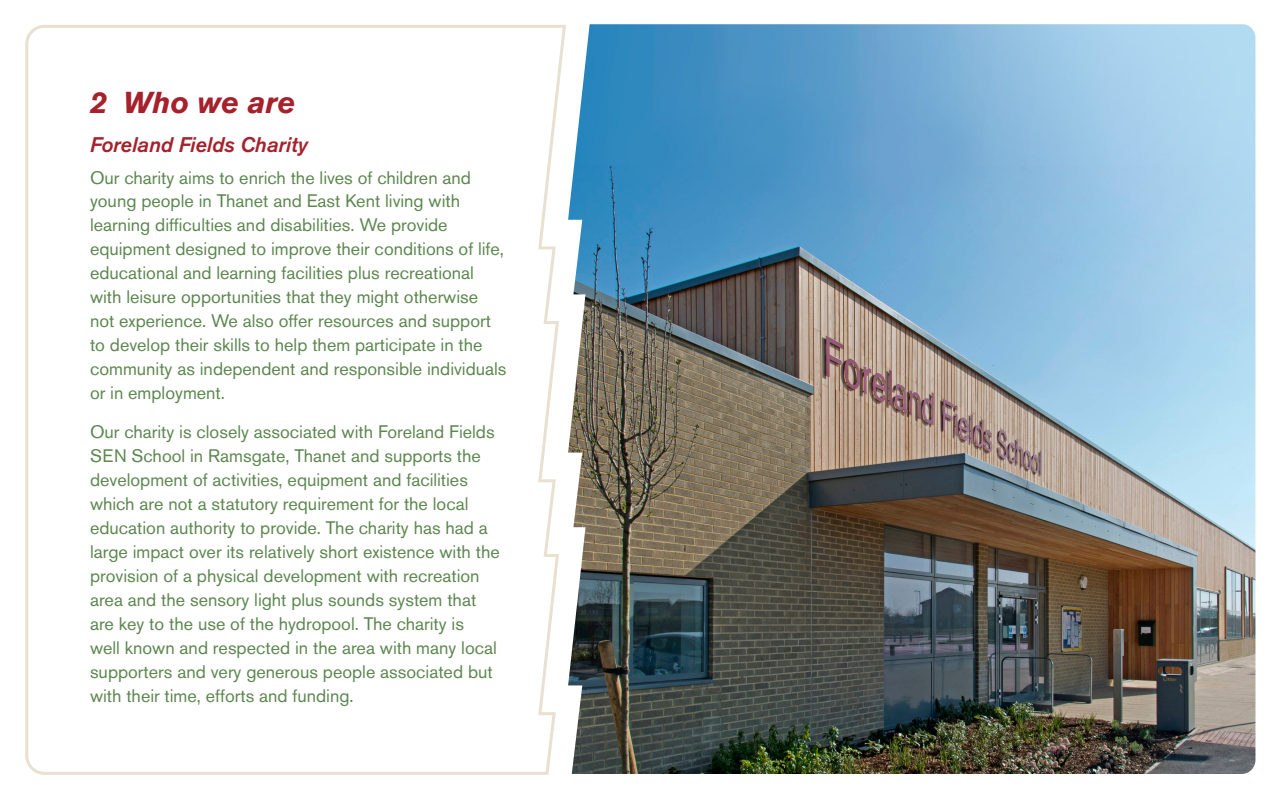
<style>
.page{position:relative;width:1280px;height:800px;background:#fff}
.page>*{position:absolute;margin:0;border:0;box-sizing:border-box;transform-origin:0 0}
.t1{font:italic 700 30px "Akzidenz Grotesk BE";color:#a6212b}
.t2{font:italic 500 21px "Akzidenz Grotesk BE";color:#a6212b}
.t3{font:18px/24px "Akzidenz Grotesk BE";color:#5c874f}
</style>
<div class="page">
<img style="left:568px;top:24px;width:687px;height:750px">
<svg style="left:25px;top:25px;width:541px;height:750px"></svg>
<h1 class="t1" style="left:90px;top:84px;width:207px">2 Who we are</h1>
<p class="t2" style="left:90px;top:132px;width:219px">Foreland Fields Charity</p>
<p class="t3" style="left:90px;top:165px;width:418px">Our charity aims to enrich the lives of children and young people in Thanet and East Kent living with learning difficulties and disabilities. We provide equipment designed to improve their conditions of life, educational and learning facilities plus recreational with leisure opportunities that they might otherwise not experience. We also offer resources and support to develop their skills to help them participate in the community as independent and responsible individuals or in employment.</p>
<p class="t3" style="left:90px;top:420px;width:411px">Our charity is closely associated with Foreland Fields SEN School in Ramsgate, Thanet and supports the development of activities, equipment and facilities which are not a statutory requirement for the local education authority to provide. The charity has had a large impact over its relatively short existence with the provision of a physical development with recreation area and the sensory light plus sounds system that are key to the use of the hydropool. The charity is<br>well known and respected in the area with many local supporters and very generous people associated but with their time, efforts and funding.</p>
</div>
